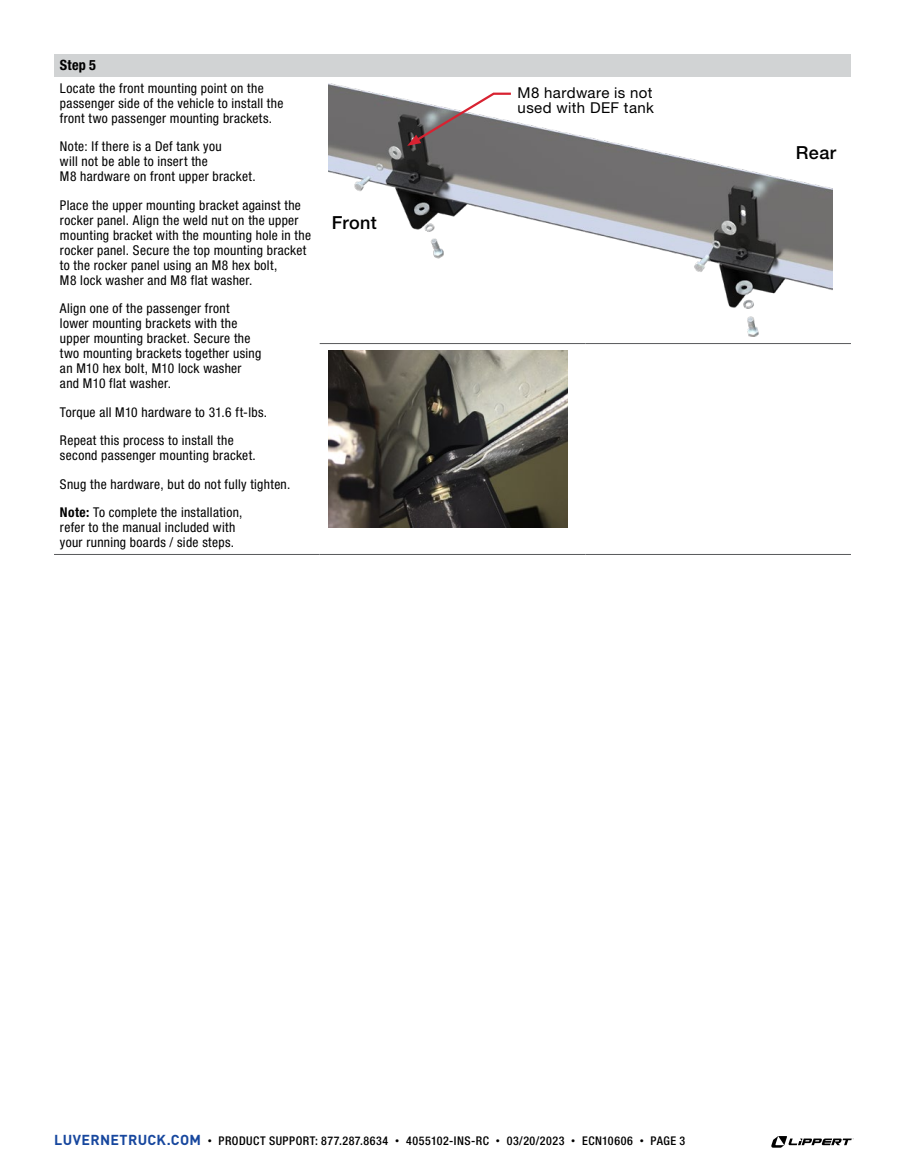
<style>
.page{position:relative;width:905px;height:1175px;background:#fff}
.page>*{position:absolute;margin:0;border:0;box-sizing:border-box;transform-origin:0 0}
.t1{font:500 18px "Helvetica Neue LT Std";letter-spacing:.02em;color:#000}
.t2{font:15px/15px "Helvetica Neue LT Std";letter-spacing:.025em;color:#000}
.t3{font:700 condensed 14.25px "Helvetica Neue LT Std";color:#000}
.t4{font:condensed 13.5px/15px "Helvetica Neue LT Std";letter-spacing:.025em;color:#000}
.t5{font:500 condensed 12px "Helvetica Neue LT Std";letter-spacing:.04em;color:#000}
.s1{font-weight:700}
.s2{font-family:"DINOT";font-weight:700;font-stretch:normal;font-size:14.25px;color:#17479e}
.s3{font-family:"DINOT";font-weight:400;font-stretch:normal;font-size:9px}
</style>
<div class="page">
<svg style="left:771px;top:1136px;width:82px;height:11px"></svg>
<div style="left:54px;top:54px;width:796px;height:22px;background:#d1d3d4"></div>
<hr style="left:320px;top:554px;width:265px;height:1px;background:#58595b">
<hr style="left:585px;top:554px;width:265px;height:1px;background:#58595b">
<hr style="left:54px;top:554px;width:266px;height:1px;background:#58595b">
<hr style="left:320px;top:343px;width:265px;height:1px;background:#58595b">
<hr style="left:585px;top:343px;width:265px;height:1px;background:#58595b">
<img style="left:329px;top:83px;width:503px;height:253px">
<img style="left:329px;top:350px;width:238px;height:177px">
<svg style="left:407px;top:91px;width:106px;height:55px"></svg>
<p class="t3" style="left:60px;top:56px;width:38px">Step 5</p>
<p class="t4" style="left:60px;top:80px;width:225px">Locate the front mounting point on the passenger side of the vehicle to install the front two passenger mounting brackets.</p>
<p class="t4" style="left:60px;top:139px;width:197px">Note: If there is a Def tank you<br>will not be able to insert the<br>M8 hardware on front upper bracket.</p>
<p class="t4" style="left:60px;top:197px;width:252px">Place the upper mounting bracket against the rocker panel. Align the weld nut on the upper mounting bracket with the mounting hole in the rocker panel. Secure the top mounting bracket to the rocker panel using an M8 hex bolt,<br>M8 lock washer and M8 flat washer.</p>
<p class="t4" style="left:60px;top:301px;width:203px">Align one of the passenger front lower mounting brackets with the upper mounting bracket. Secure the two mounting brackets together using an M10 hex bolt, M10 lock washer and M10 flat washer.</p>
<p class="t4" style="left:60px;top:398px;width:209px;line-height:28.5px">Torque all M10 hardware to 31.6 ft-lbs.<br>Repeat this process to install the</p>
<p class="t4" style="left:60px;top:441px;width:232px;line-height:28.5px">second passenger mounting bracket.<br>Snug the hardware, but do not fully tighten.<br><span class="s1">Note:</span> To complete the installation,</p>
<p class="t4" style="left:60px;top:520px;width:177px">refer to the manual included with your running boards / side steps.</p>
<h1 class="t1" style="left:332px;top:211px;width:46px">Front</h1>
<p class="t2" style="left:517px;top:85px;width:138px">M8 hardware is not used with DEF tank</p>
<h1 class="t1" style="left:795px;top:142px;width:42px">Rear</h1>
<p class="t5" style="left:54px;top:1133px;width:632px"><span class="s2">LUVERNETRUCK.COM</span> <span class="s3">•</span> PRODUCT SUPPORT: 877.287.8634 <span class="s3">•</span> 4055102-INS-RC <span class="s3">•</span> 03/20/2023 <span class="s3">•</span> ECN10606 <span class="s3">•</span> PAGE 3</p>
</div>
